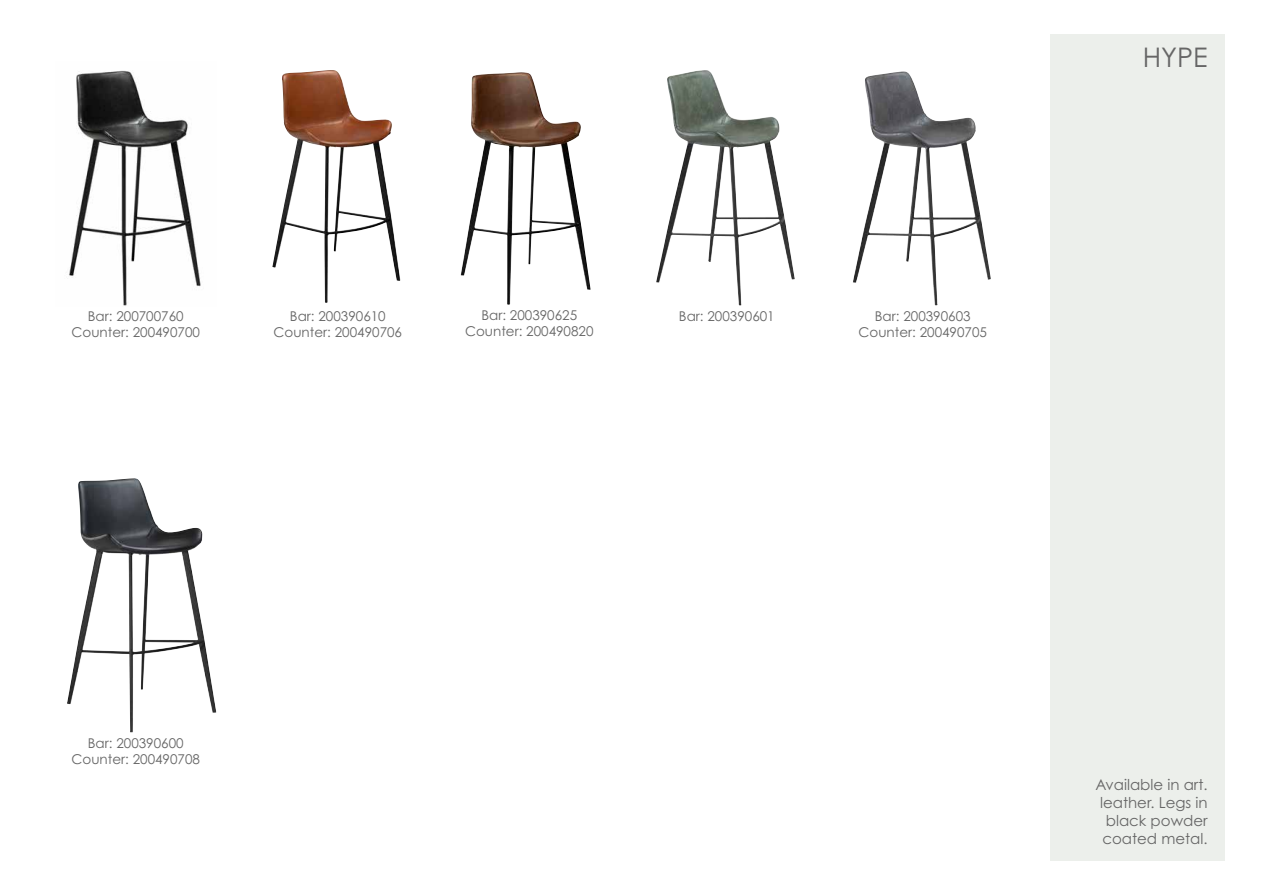
<style>
.page{position:relative;width:1263px;height:893px;background:#fff}
.page>*{position:absolute;margin:0;border:0;box-sizing:border-box;transform-origin:0 0}
.t1{font:27px "Century Gothic Pro";color:#666}
.t2{font:15px/18px "Century Gothic Pro";color:#666;text-align:right}
.t3{font:13.5px/15.9px "Century Gothic Pro";color:#666;text-align:center}
</style>
<div class="page">
<div style="left:1050px;top:34px;width:175px;height:826px;background:#ecefeb"></div>
<img style="left:272px;top:70px;width:129px;height:233px">
<img style="left:67px;top:478px;width:149px;height:254px">
<img style="left:656px;top:70px;width:139px;height:235px">
<img style="left:69px;top:70px;width:132px;height:236px">
<img style="left:853px;top:71px;width:49px;height:212px">
<img style="left:461px;top:72px;width:129px;height:233px">
<p class="t3" style="left:465px;top:307px;width:130px">Bar: 200390625<br>Counter: 200490820</p>
<p class="t3" style="left:88px;top:308px;width:97px">Bar: 200700760</p>
<p class="t3" style="left:290px;top:308px;width:97px">Bar: 200390610</p>
<p class="t3" style="left:679px;top:308px;width:97px">Bar: 200390601</p>
<p class="t3" style="left:875px;top:308px;width:97px">Bar: 200390603</p>
<p class="t3" style="left:72px;top:324px;width:130px">Counter: 200490700</p>
<p class="t3" style="left:274px;top:324px;width:130px">Counter: 200490706</p>
<p class="t3" style="left:858px;top:324px;width:130px">Counter: 200490705</p>
<h1 class="t1" style="left:1143px;top:40px;width:66px">HYPE</h1>
<p class="t3" style="left:88px;top:735px;width:97px">Bar: 200390600</p>
<p class="t3" style="left:72px;top:751px;width:130px">Counter: 200490708</p>
<p class="t2" style="left:1095px;top:775px;width:114px">Available in art. leather. Legs in black powder coated metal.</p>
</div>
